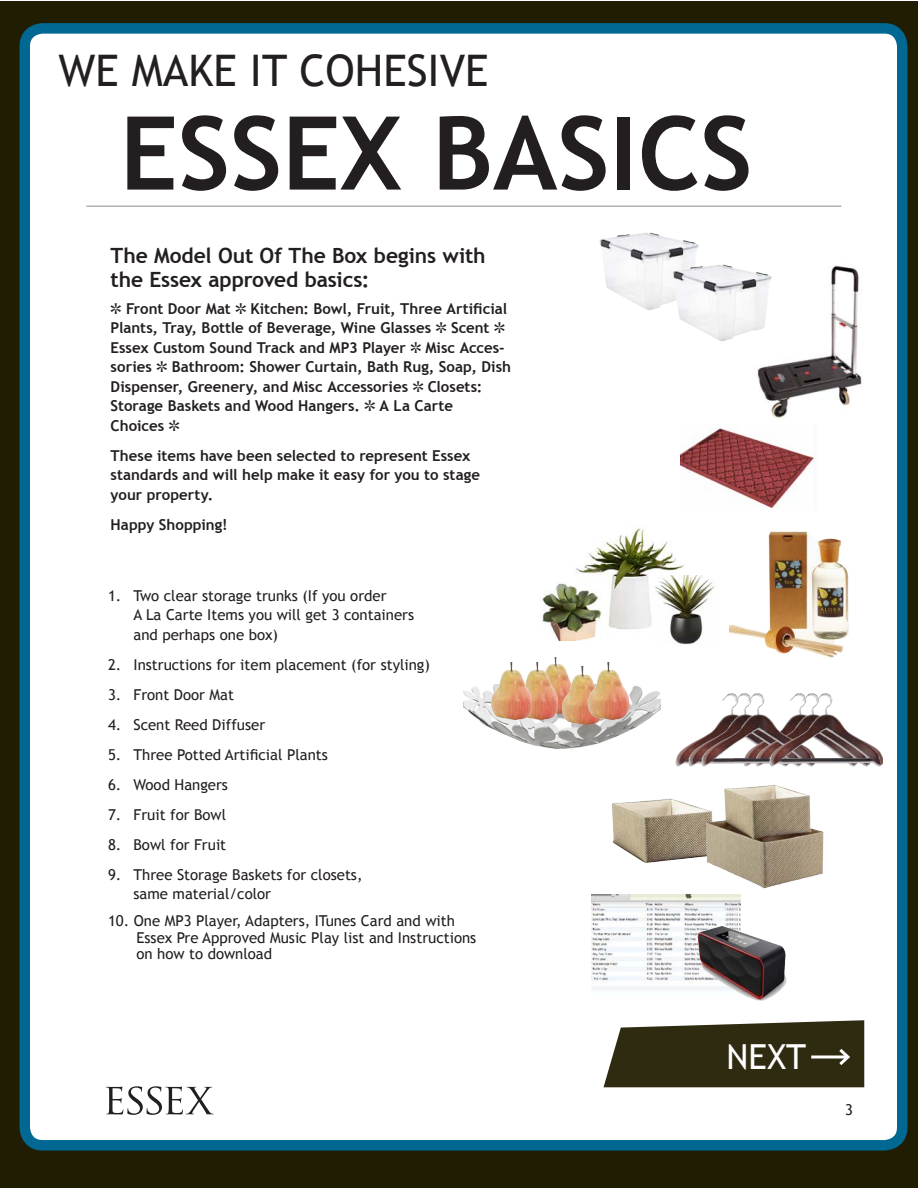
<style>
.page{position:relative;width:918px;height:1188px;background:#fff}
.page>*{position:absolute;margin:0;border:0;box-sizing:border-box;transform-origin:0 0}
.t1{font:700 102px "Trebuchet MS";color:#231f20}
.t2{font:43.5px "Trebuchet MS";color:#231f20}
.t3{font:34.5px "Trebuchet MS";color:#fff}
.LargeWhiteBodyCopy{font:700 21px/24px "Trebuchet MS";letter-spacing:-.01em;color:#231f20}
.LargeWhiteBodyCopy-2{font:700 15px/19.5px "Trebuchet MS";color:#231f20}
.t4{font:15px/19.5px "Trebuchet MS";color:#231f20}
.s1{font-family:"Monotype Sorts";font-weight:400}
</style>
<div class="page">
<div style="left:0;top:1px;width:918px;height:1187px;background:#201d03"></div>
<div style="left:25px;top:28px;width:877px;height:1117px;background:#fff;border-radius:18px"></div>
<div style="left:19px;top:23px;width:888px;height:1128px;border:10px solid #006893;border-radius:18px"></div>
<hr style="left:86px;top:206px;width:755px;height:1px;background:#b0b1b5">
<svg style="left:106px;top:1086px;width:108px;height:29px"></svg>
<img style="left:675px;top:745px;width:13px;height:21px">
<img style="left:688px;top:737px;width:14px;height:29px">
<img style="left:702px;top:694px;width:68px;height:72px">
<img style="left:770px;top:694px;width:113px;height:72px">
<img style="left:599px;top:232px;width:100px;height:78px">
<svg style="left:603px;top:1020px;width:261px;height:68px;background:#46422a"></svg>
<img style="left:612px;top:798px;width:93px;height:65px">
<img style="left:681px;top:428px;width:134px;height:78px">
<img style="left:729px;top:506px;width:120px;height:152px">
<img style="left:576px;top:528px;width:126px;height:101px">
<img style="left:542px;top:581px;width:64px;height:60px">
<img style="left:655px;top:576px;width:60px;height:69px">
<img style="left:464px;top:686px;width:196px;height:63px">
<img style="left:554px;top:657px;width:9px;height:57px">
<img style="left:562px;top:666px;width:39px;height:58px">
<img style="left:588px;top:662px;width:40px;height:57px">
<img style="left:531px;top:662px;width:27px;height:57px">
<img style="left:491px;top:662px;width:40px;height:57px">
<img style="left:705px;top:785px;width:119px;height:104px">
<img style="left:757px;top:265px;width:105px;height:154px">
<img style="left:592px;top:894px;width:148px;height:96px">
<img style="left:697px;top:923px;width:90px;height:78px">
<img style="left:667px;top:261px;width:106px;height:84px">
<p class="t2" style="left:58px;top:45px;width:432px">WE MAKE IT COHESIVE</p>
<p class="t1" style="left:120px;top:90px;width:634px">ESSEX BASICS</p>
<p class="LargeWhiteBodyCopy" style="left:111px;top:243px;width:376px">The Model Out Of The Box begins with the Essex approved basics:</p>
<p class="LargeWhiteBodyCopy-2" style="left:111px;top:298px;width:402px"><span class="s1">R</span> Front Door Mat <span class="s1">R</span> Kitchen: Bowl, Fruit, Three Artificial Plants, Tray, Bottle of Beverage, Wine Glasses <span class="s1">R</span> Scent <span class="s1">R </span>Essex Custom Sound Track and MP3 Player <span class="s1">R</span> Misc Acces&shy;sories <span class="s1">R</span> Bathroom: Shower Curtain, Bath Rug, Soap, Dish Dispenser, Greenery, and Misc Accessories <span class="s1">R</span> Closets:<br>Storage Baskets and Wood Hangers. <span class="s1">R</span> A La Carte<br>Choices <span class="s1">R</span></p>
<p class="LargeWhiteBodyCopy-2" style="left:111px;top:445px;width:371px">These items have been selected to represent Essex standards and will help make it easy for you to stage your property.</p>
<p class="LargeWhiteBodyCopy-2" style="left:111px;top:514px;width:118px">Happy Shopping!</p>
<p class="t4" style="left:133px;top:586px;width:282px;text-indent:-25px">1. Two clear storage trunks (If you order<br>A La Carte Items you will get 3 containers and perhaps one box)</p>
<p class="t4" style="left:108px;top:655px;width:324px">2. Instructions for item placement (for styling)</p>
<p class="t4" style="left:108px;top:685px;width:128px">3. Front Door Mat</p>
<p class="t4" style="left:108px;top:715px;width:159px">4. Scent Reed Diffuser</p>
<p class="t4" style="left:108px;top:745px;width:221px">5. Three Potted Artificial Plants</p>
<p class="t4" style="left:108px;top:775px;width:122px">6. Wood Hangers</p>
<p class="t4" style="left:108px;top:805px;width:120px">7. Fruit for Bowl</p>
<p class="t4" style="left:108px;top:835px;width:120px">8. Bowl for Fruit</p>
<p class="t4" style="left:134px;top:865px;width:231px;text-indent:-26px">9. Three Storage Baskets for closets, same material/color</p>
<p class="t4" style="left:137px;top:913px;width:341px;line-height:16.5px;text-indent:-28px">10. One MP3 Player, Adapters, ITunes Card and with<br>Essex Pre Approved Music Play list and Instructions on how to download</p>
<p class="t3" style="left:727px;top:1037px;width:81px">NEXT</p>
<p class="t4" style="left:845px;top:1100px;width:9px">3</p>
</div>
